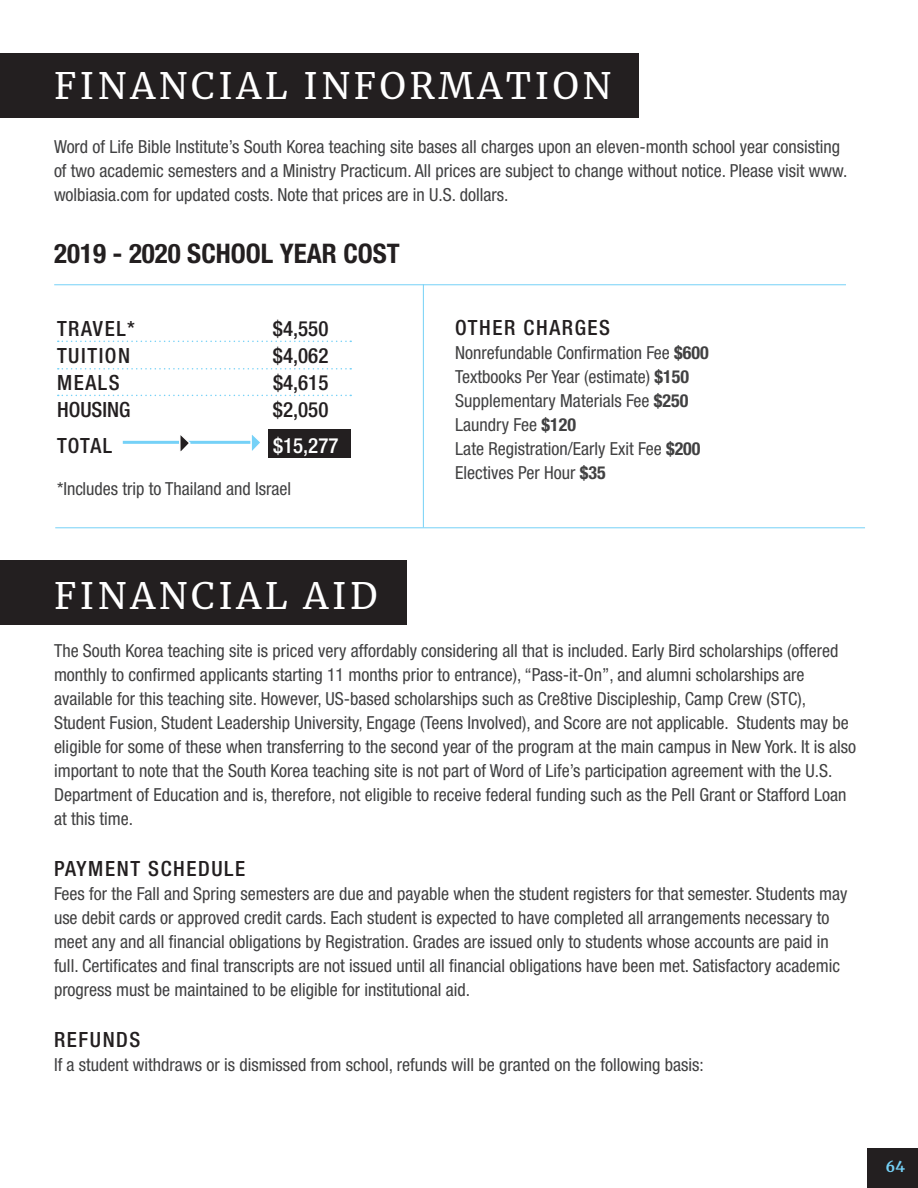
<style>
.page{position:relative;width:918px;height:1188px;background:#fff}
.page>*{position:absolute;margin:0;border:0;box-sizing:border-box;transform-origin:0 0}
.t1{font:36px "Merriweather";letter-spacing:.1em;color:#fff}
.Body_Text{font:700 condensed 27px "Helvetica Neue LT Std";color:#231f20}
.Sub_Head{font:500 condensed 21px "Helvetica Neue LT Std";letter-spacing:.075em;color:#231f20}
.Sub_Head-2{font:500 condensed 21px "Helvetica Neue LT Std";color:#231f20}
.Sub_Head-3{font:500 condensed 21px "Helvetica Neue LT Std";color:#fff}
.Body_Text-2{font:condensed 18px/24px "Helvetica Neue LT Std";color:#414142}
.t2{font:700 15px "Merriweather";color:#75d1f7}
.s1{font-weight:700}
</style>
<div class="page">
<div style="left:868px;top:1148px;width:50px;height:40px;background:#231f20"></div>
<div style="left:268px;top:429px;width:83px;height:29px;background:#231f20"></div>
<div style="left:0;top:560px;width:407px;height:65px;background:#231f20"></div>
<hr style="left:423px;top:284px;width:1px;height:243px;background:#75d1f7">
<hr style="left:54px;top:284px;width:792px;height:1px;background:#75d1f7">
<hr style="left:55px;top:527px;width:810px;height:1px;background:#75d1f7">
<div style="left:123px;top:441px;width:132px;height:3px;border:2px solid #75d1f7"></div>
<svg style="left:249px;top:435px;width:11px;height:16px"></svg>
<svg style="left:58px;top:341px;width:293px;height:1px"></svg>
<svg style="left:58px;top:368px;width:293px;height:2px"></svg>
<svg style="left:58px;top:395px;width:293px;height:1px"></svg>
<svg style="left:178px;top:435px;width:14px;height:17px"></svg>
<div style="left:0;top:53px;width:639px;height:65px;background:#231f20"></div>
<p class="t1" style="left:54px;top:61px;width:559px">FINANCIAL INFORMATION</p>
<p class="Body_Text-2" style="left:54px;top:135px;width:795px">Word of Life Bible Institute’s South Korea teaching site bases all charges upon an eleven-month school year consisting of two academic semesters and a Ministry Practicum. All prices are subject to change without notice. Please visit www. wolbiasia.com for updated costs. Note that prices are in U.S. dollars.</p>
<p class="Body_Text" style="left:54px;top:237px;width:347px">2019 - 2020 SCHOOL YEAR COST</p>
<p class="Sub_Head" style="left:57px;top:316px;width:80px">TRAVEL*</p>
<p class="Sub_Head" style="left:273px;top:316px;width:57px">$4,550</p>
<p class="Sub_Head" style="left:57px;top:343px;width:75px">TUITION</p>
<p class="Sub_Head" style="left:273px;top:343px;width:57px">$4,062</p>
<p class="Sub_Head" style="left:57px;top:370px;width:64px">MEALS</p>
<p class="Sub_Head" style="left:273px;top:370px;width:57px">$4,615</p>
<p class="Sub_Head-2" style="left:57px;top:397px;width:75px">HOUSING</p>
<p class="Sub_Head" style="left:273px;top:397px;width:57px">$2,050</p>
<p class="Sub_Head" style="left:57px;top:433px;width:57px">TOTAL</p>
<p class="Sub_Head-3" style="left:273px;top:433px;width:67px">$15,277</p>
<p class="Body_Text-2" style="left:57px;top:476px;width:236px">*Includes trip to Thailand and Israel</p>
<p class="Sub_Head" style="left:455px;top:315px;width:156px">OTHER CHARGES</p>
<p class="Body_Text-2" style="left:455px;top:340px;width:255px">Nonrefundable Confirmation Fee <span class="s1">$600</span></p>
<p class="Body_Text-2" style="left:455px;top:364px;width:235px">Textbooks Per Year (estimate) <span class="s1">$150</span></p>
<p class="Body_Text-2" style="left:455px;top:388px;width:235px">Supplementary Materials Fee <span class="s1">$250</span></p>
<p class="Body_Text-2" style="left:455px;top:412px;width:122px">Laundry Fee <span class="s1">$120</span></p>
<p class="Body_Text-2" style="left:455px;top:436px;width:247px">Late Registration/Early Exit Fee <span class="s1">$200</span></p>
<p class="Body_Text-2" style="left:455px;top:460px;width:152px">Electives Per Hour <span class="s1">$35</span></p>
<p class="t1" style="left:54px;top:571px;width:325px">FINANCIAL AID</p>
<p class="Body_Text-2" style="left:54px;top:638px;width:804px">The South Korea teaching site is priced very affordably considering all that is included. Early Bird scholarships (offered monthly to confirmed applicants starting 11 months prior to entrance), “Pass-it-On”, and alumni scholarships are available for this teaching site. However, US-based scholarships such as Cre8tive Discipleship, Camp Crew (STC), Student Fusion, Student Leadership University, Engage (Teens Involved), and Score are not applicable. Students may be eligible for some of these when transferring to the second year of the program at the main campus in New York. It is also important to note that the South Korea teaching site is not part of Word of Life’s participation agreement with the U.S.<br>Department of Education and is, therefore, not eligible to receive federal funding such as the Pell Grant or Stafford Loan at this time.</p>
<p class="Sub_Head" style="left:54px;top:856px;width:193px">PAYMENT SCHEDULE</p>
<p class="Body_Text-2" style="left:54px;top:881px;width:795px">Fees for the Fall and Spring semesters are due and payable when the student registers for that semester. Students may use debit cards or approved credit cards. Each student is expected to have completed all arrangements necessary to meet any and all financial obligations by Registration. Grades are issued only to students whose accounts are paid in full. Certificates and final transcripts are not issued until all financial obligations have been met. Satisfactory academic progress must be maintained to be eligible for institutional aid.</p>
<p class="Sub_Head" style="left:54px;top:1027px;width:88px">REFUNDS</p>
<p class="Body_Text-2" style="left:54px;top:1052px;width:651px">If a student withdraws or is dismissed from school, refunds will be granted on the following basis:</p>
<p class="t2" style="left:886px;top:1156px;width:21px">64</p>
</div>
